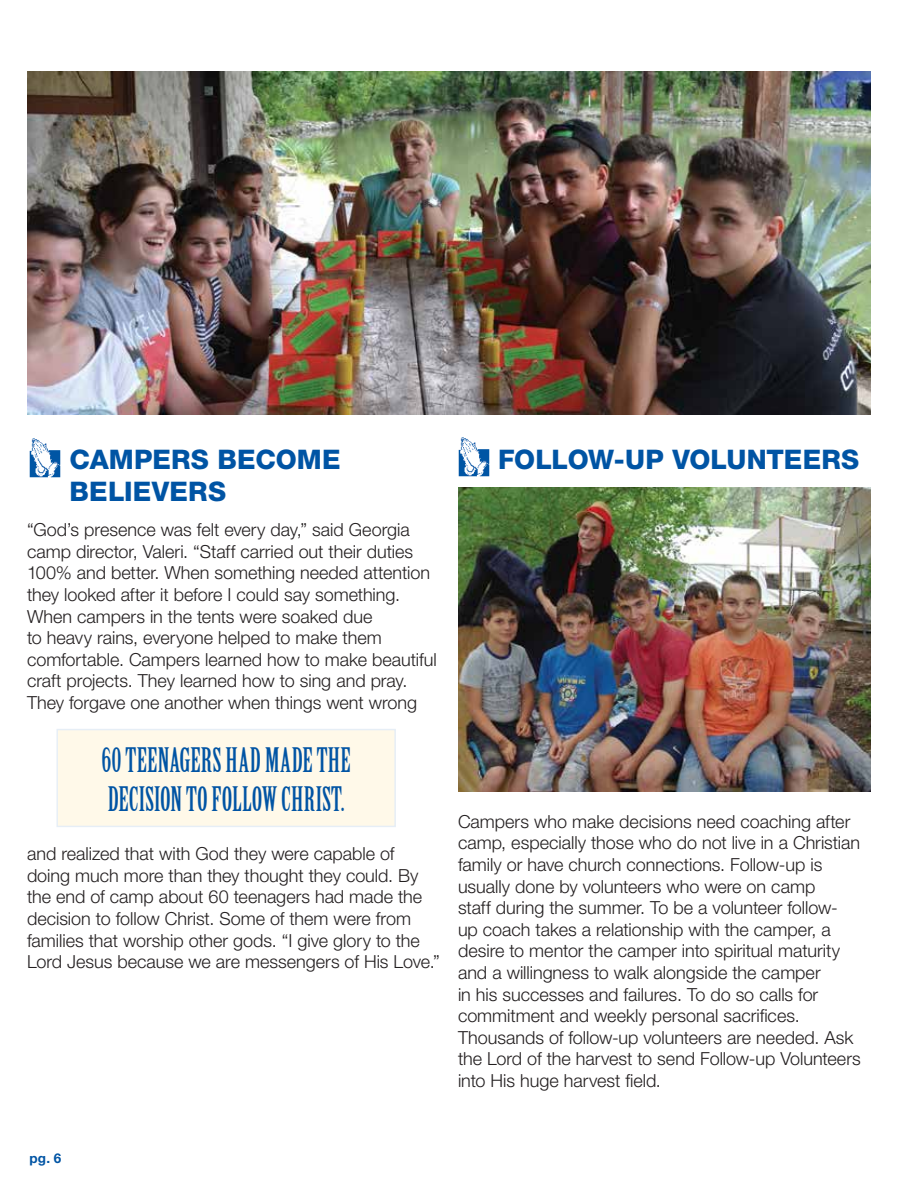
<style>
.page{position:relative;width:898px;height:1188px;background:#fff}
.page>*{position:absolute;margin:0;border:0;box-sizing:border-box;transform-origin:0 0}
.t1{font:33px/39.6px "Birch Std";color:#0054a4}
.t2{font:800 27px/32.4px "Helvetica Neue LT Std";letter-spacing:.005em;color:#0054a4}
.t3{font:300 18px/21.6px "Helvetica Neue LT Std";color:#231f20}
.t4{font:700 13.5px "Helvetica Neue LT Std";color:#0054a4}
</style>
<div class="page">
<img style="left:27px;top:71px;width:844px;height:344px">
<img style="left:29px;top:438px;width:32px;height:40px">
<img style="left:458px;top:437px;width:31px;height:39px">
<img style="left:458px;top:487px;width:413px;height:304px">
<div style="left:56px;top:729px;width:340px;height:98px;background:#fff9e9"></div>
<h2 class="t2" style="left:70px;top:443px;width:272px">CAMPERS BECOME<br>BELIEVERS</h2>
<p class="t3" style="left:27px;top:519px;width:411px">“God’s presence was felt every day,” said Georgia camp director, Valeri. “Staff carried out their duties 100% and better. When something needed attention they looked after it before I could say something.<br>When campers in the tents were soaked due<br>to heavy rains, everyone helped to make them comfortable. Campers learned how to make beautiful craft projects. They learned how to sing and pray.<br>They forgave one another when things went wrong</p>
<h1 class="t1" style="left:101px;top:741px;width:251px">60 TEENAGERS HAD MADE THE<br>DECISION TO FOLLOW CHRIST.</h1>
<p class="t3" style="left:27px;top:843px;width:414px">and realized that with God they were capable of doing much more than they thought they could. By the end of camp about 60 teenagers had made the decision to follow Christ. Some of them were from families that worship other gods. “I give glory to the Lord Jesus because we are messengers of His Love.”</p>
<h2 class="t2" style="left:498px;top:443px;width:362px">FOLLOW-UP VOLUNTEERS</h2>
<p class="t3" style="left:458px;top:810px;width:404px">Campers who make decisions need coaching after camp, especially those who do not live in a Christian family or have church connections. Follow-up is usually done by volunteers who were on camp<br>staff during the summer. To be a volunteer follow&shy;up coach takes a relationship with the camper, a desire to mentor the camper into spiritual maturity and a willingness to walk alongside the camper<br>in his successes and failures. To do so calls for commitment and weekly personal sacrifices.<br>Thousands of follow-up volunteers are needed. Ask the Lord of the harvest to send Follow-up Volunteers into His huge harvest field.</p>
<p class="t4" style="left:29px;top:1150px;width:33px">pg. 6</p>
</div>
